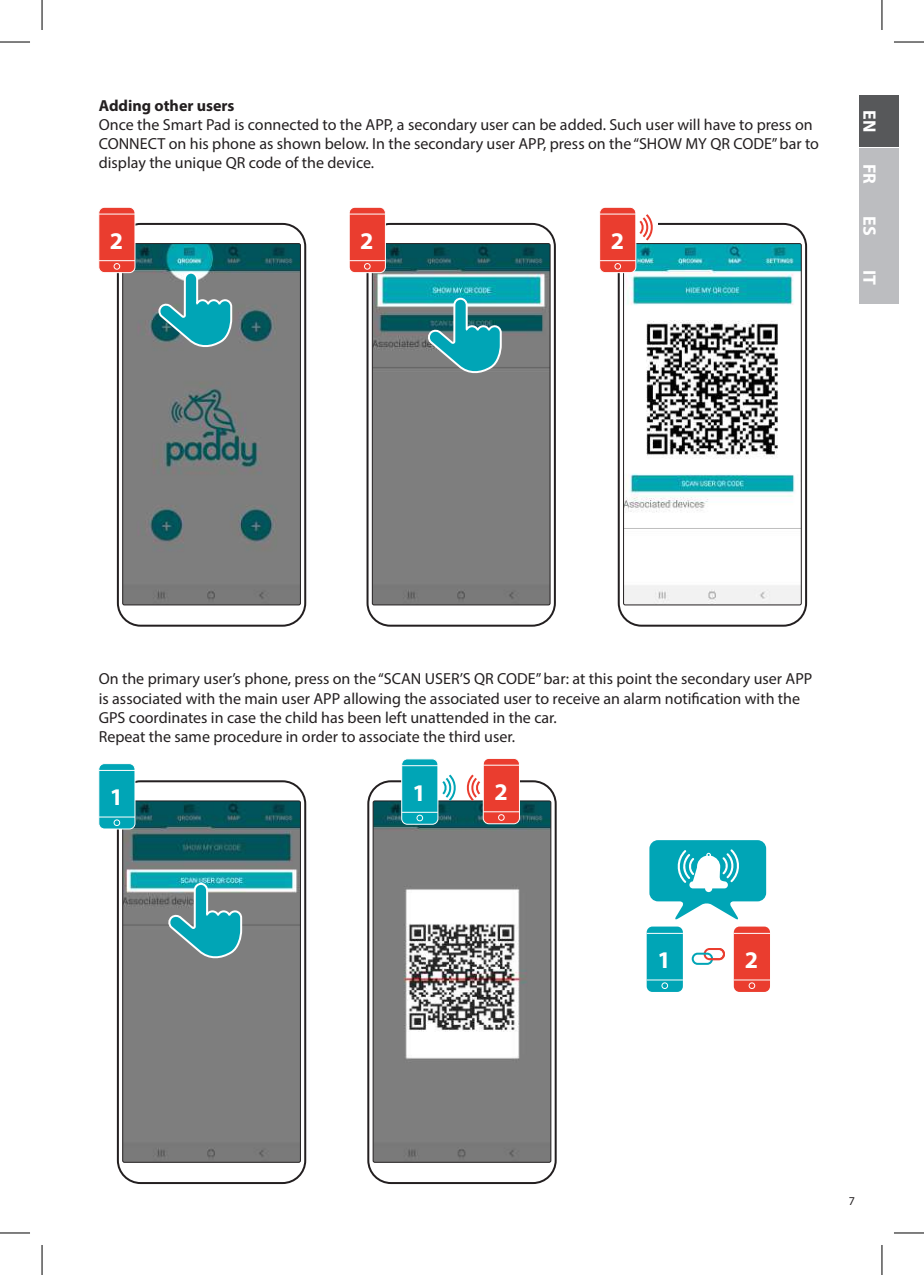
<style>
.page{position:relative;width:924px;height:1275px;background:#fff}
.page>*{position:absolute;margin:0;border:0;box-sizing:border-box;transform-origin:0 0}
.t1{font:700 24px "Myriad Pro";color:#fff}
.t2{font:700 18px "Myriad Pro";letter-spacing:-.005em;color:#fff}
.t3{font:16px/19.2px "Myriad Pro";color:#231f20}
.t4{font:700 16px "Myriad Pro";color:#231f20}
.t5{font:12px "Myriad Pro";color:#231f20}
</style>
<div class="page">
<svg style="left:859px;top:96px;width:39px;height:207px;background:#a3a4a7"></svg>
<div style="left:117px;top:223px;width:189px;height:403px;border:2px solid #231f20;border-radius:23px"></div>
<img style="left:124px;top:245px;width:174px;height:358px">
<div style="left:122px;top:243px;width:178px;height:362px;border:1px solid #231f20;border-radius:2px"></div>
<div style="left:117px;top:780px;width:189px;height:404px;border:2px solid #231f20;border-radius:23px"></div>
<img style="left:124px;top:802px;width:174px;height:358px">
<div style="left:122px;top:800px;width:178px;height:362px;border:1px solid #231f20;border-radius:2px"></div>
<div style="left:367px;top:780px;width:189px;height:404px;border:2px solid #231f20;border-radius:23px"></div>
<img style="left:374px;top:802px;width:175px;height:358px">
<div style="left:372px;top:800px;width:179px;height:362px;border:1px solid #231f20;border-radius:2px"></div>
<div style="left:366px;top:223px;width:189px;height:403px;border:2px solid #231f20;border-radius:23px"></div>
<img style="left:374px;top:245px;width:174px;height:358px">
<div style="left:372px;top:243px;width:178px;height:362px;border:1px solid #231f20;border-radius:2px"></div>
<div style="left:617px;top:223px;width:189px;height:403px;border:2px solid #231f20;border-radius:23px"></div>
<img style="left:625px;top:245px;width:174px;height:358px">
<div style="left:623px;top:243px;width:178px;height:362px;border:1px solid #231f20;border-radius:2px"></div>
<svg style="left:425px;top:297px;width:77px;height:80px;background:#4599a1"></svg>
<div style="left:733px;top:926px;width:36px;height:66px;background:#ea3d2f;border-radius:6px"></div>
<hr style="left:733px;top:979px;width:36px;height:1px;background:#fff">
<hr style="left:733px;top:933px;width:36px;height:1px;background:#fff">
<div style="left:748px;top:982px;width:6px;height:7px;border:1px solid #fff;border-radius:50%"></div>
<div style="left:99px;top:207px;width:36px;height:66px;background:#ea3d2f;border-radius:6px"></div>
<div style="left:98px;top:207px;width:37px;height:66px;border:1px solid #fff;border-radius:6px"></div>
<hr style="left:99px;top:260px;width:36px;height:1px;background:#fff">
<hr style="left:99px;top:214px;width:36px;height:1px;background:#fff">
<div style="left:113px;top:263px;width:7px;height:7px;border:1px solid #fff;border-radius:50%"></div>
<div style="left:349px;top:207px;width:36px;height:66px;background:#ea3d2f;border-radius:6px"></div>
<div style="left:348px;top:207px;width:38px;height:66px;border:1px solid #fff;border-radius:6px"></div>
<hr style="left:349px;top:260px;width:36px;height:1px;background:#fff">
<hr style="left:349px;top:214px;width:36px;height:1px;background:#fff">
<div style="left:364px;top:263px;width:6px;height:7px;border:1px solid #fff;border-radius:50%"></div>
<div style="left:646px;top:926px;width:36px;height:66px;background:#00a5b6;border-radius:6px"></div>
<hr style="left:646px;top:979px;width:36px;height:1px;background:#fff">
<hr style="left:646px;top:933px;width:36px;height:1px;background:#fff">
<div style="left:661px;top:982px;width:6px;height:7px;border:1px solid #fff;border-radius:50%"></div>
<div style="left:703px;top:948px;width:21px;height:12px;border:2px solid #ea3d2f;border-radius:5px"></div>
<div style="left:691px;top:952px;width:21px;height:13px;border:2px solid #00a5b6;border-radius:5px"></div>
<svg style="left:707px;top:948px;width:18px;height:13px"></svg>
<svg style="left:156px;top:270px;width:77px;height:81px;background:#54989f"></svg>
<svg style="left:166px;top:881px;width:77px;height:81px;background:#559fa6"></svg>
<div style="left:99px;top:763px;width:36px;height:66px;background:#00a5b6;border-radius:6px"></div>
<div style="left:98px;top:763px;width:37px;height:66px;border:1px solid #fff;border-radius:6px"></div>
<hr style="left:99px;top:816px;width:36px;height:1px;background:#fff">
<hr style="left:99px;top:770px;width:36px;height:1px;background:#fff">
<div style="left:113px;top:819px;width:7px;height:7px;border:1px solid #fff;border-radius:50%"></div>
<div style="left:427px;top:775px;width:63px;height:21px;background:#fff"></div>
<div style="left:483px;top:758px;width:36px;height:65px;background:#ea3d2f;border-radius:6px"></div>
<div style="left:482px;top:758px;width:37px;height:66px;border:1px solid #fff;border-radius:6px"></div>
<hr style="left:483px;top:811px;width:36px;height:1px;background:#fff">
<hr style="left:483px;top:764px;width:36px;height:1px;background:#fff">
<div style="left:498px;top:814px;width:6px;height:7px;border:1px solid #fff;border-radius:50%"></div>
<svg style="left:466px;top:774px;width:16px;height:29px"></svg>
<div style="left:401px;top:759px;width:36px;height:65px;background:#00a5b6;border-radius:6px"></div>
<div style="left:401px;top:758px;width:37px;height:66px;border:1px solid #fff;border-radius:6px"></div>
<hr style="left:401px;top:812px;width:36px;height:1px;background:#fff">
<hr style="left:401px;top:765px;width:36px;height:1px;background:#fff">
<div style="left:416px;top:814px;width:7px;height:7px;border:1px solid #fff;border-radius:50%"></div>
<svg style="left:440px;top:774px;width:16px;height:29px"></svg>
<svg style="left:649px;top:840px;width:116px;height:80px"></svg>
<div style="left:626px;top:215px;width:31px;height:15px;background:#fff"></div>
<div style="left:599px;top:207px;width:36px;height:66px;background:#ea3d2f;border-radius:6px"></div>
<div style="left:599px;top:207px;width:37px;height:66px;border:1px solid #fff;border-radius:6px"></div>
<hr style="left:599px;top:260px;width:36px;height:1px;background:#fff">
<hr style="left:599px;top:214px;width:36px;height:1px;background:#fff">
<div style="left:614px;top:263px;width:6px;height:7px;border:1px solid #fff;border-radius:50%"></div>
<svg style="left:639px;top:214px;width:14px;height:27px"></svg>
<hr style="left:0;top:42px;width:30px;height:1px;background:#000">
<hr style="left:893px;top:42px;width:30px;height:1px;background:#000">
<hr style="left:0;top:1232px;width:30px;height:1px;background:#000">
<hr style="left:893px;top:1232px;width:30px;height:1px;background:#000">
<hr style="left:42px;top:0;width:1px;height:30px;background:#000">
<hr style="left:42px;top:1245px;width:1px;height:30px;background:#000">
<hr style="left:881px;top:0;width:1px;height:30px;background:#000">
<hr style="left:881px;top:1245px;width:1px;height:30px;background:#000">
<p class="t4" style="left:99px;top:95px;width:137px">Adding other users</p>
<p class="t3" style="left:99px;top:115px;width:721px">Once the Smart Pad is connected to the APP, a secondary user can be added. Such user will have to press on<br>CONNECT on his phone as shown below. In the secondary user APP, press on the “SHOW MY QR CODE” bar to display the unique QR code of the device.</p>
<h1 class="t1" style="left:110px;top:225px;width:15px">2</h1>
<h1 class="t1" style="left:360px;top:225px;width:15px">2</h1>
<h1 class="t1" style="left:610px;top:225px;width:15px">2</h1>
<p class="t2" style="left:880px;top:110px;width:23px;rotate:90deg">EN</p>
<p class="t2" style="left:880px;top:163px;width:22px;rotate:90deg">FR</p>
<p class="t2" style="left:880px;top:216px;width:21px;rotate:90deg">ES</p>
<p class="t2" style="left:880px;top:270px;width:16px;rotate:90deg">IT</p>
<p class="t3" style="left:99px;top:669px;width:714px">On the primary user’s phone, press on the “SCAN USER’S QR CODE” bar: at this point the secondary user APP is associated with the main user APP allowing the associated user to receive an alarm notification with the GPS coordinates in case the child has been left unattended in the car.<br>Repeat the same procedure in order to associate the third user.</p>
<h1 class="t1" style="left:110px;top:781px;width:15px">1</h1>
<h1 class="t1" style="left:412px;top:777px;width:15px">1</h1>
<h1 class="t1" style="left:494px;top:776px;width:15px">2</h1>
<h1 class="t1" style="left:657px;top:944px;width:15px">1</h1>
<h1 class="t1" style="left:744px;top:944px;width:15px">2</h1>
<p class="t5" style="left:848px;top:1193px;width:8px">7</p>
</div>
